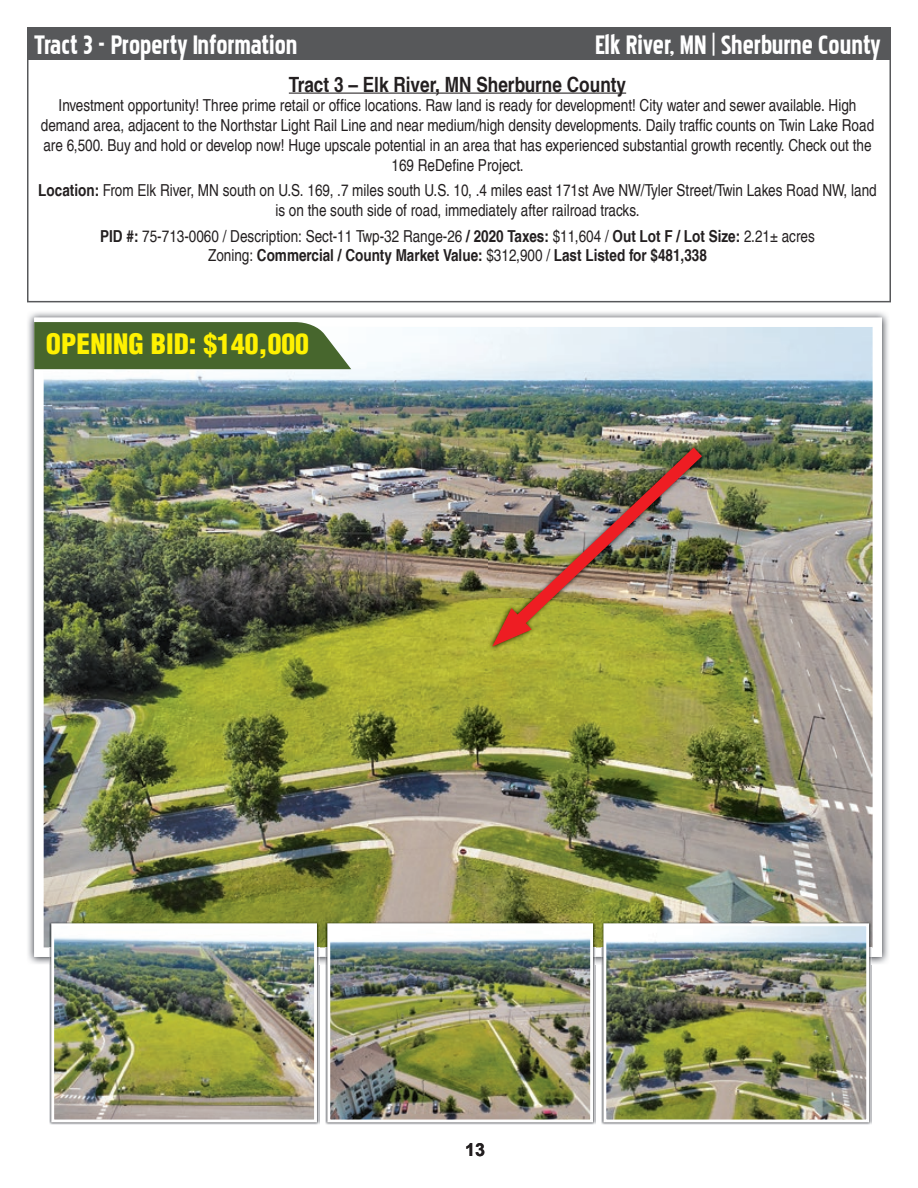
<style>
.page{position:relative;width:918px;height:1188px;background:#fff}
.page>*{position:absolute;margin:0;border:0;box-sizing:border-box;transform-origin:0 0}
.t1{font:33px "Pakenham";color:#fff}
.t2{font:900 condensed 27.45px "Helvetica LT Pro";color:#fff101}
.t3{font:700 condensed 21px "Helvetica LT Pro";color:#231f20}
.t4{font:700 18px "Arial";color:#231f20}
.t5{font:condensed 16.5px/19.8px "Helvetica LT Pro";color:#231f20;text-align:center}
.t6{font:700 condensed 16.5px/19.8px "Helvetica LT Pro";color:#231f20;text-align:center}
.s1{font-size:30px}
.s2{font-weight:700}
.s3{font-weight:400}
</style>
<div class="page">
<div style="left:27px;top:41px;width:864px;height:261px;background:#fff;border:2px solid #57585a"></div>
<div style="left:27px;top:28px;width:864px;height:32px;background:#57585a"></div>
<img style="left:28px;top:312px;width:861px;height:48px">
<img style="left:28px;top:360px;width:21px;height:604px">
<img style="left:871px;top:360px;width:18px;height:604px">
<svg style="left:319px;top:957px;width:6px;height:7px"></svg>
<svg style="left:595px;top:957px;width:6px;height:7px"></svg>
<img style="left:34px;top:318px;width:848px;height:639px">
<svg style="left:34px;top:322px;width:317px;height:47px;background:#526f39"></svg>
<img style="left:49px;top:921px;width:270px;height:204px">
<img style="left:55px;top:927px;width:258px;height:191px">
<div style="left:51px;top:923px;width:266px;height:199px;border:3px solid #fff"></div>
<img style="left:325px;top:921px;width:270px;height:204px">
<img style="left:331px;top:927px;width:258px;height:191px">
<div style="left:327px;top:923px;width:266px;height:199px;border:3px solid #fff"></div>
<hr style="left:289px;top:93px;width:337px;height:1px;background:#231f20">
<img style="left:601px;top:921px;width:270px;height:204px">
<img style="left:607px;top:927px;width:258px;height:191px">
<div style="left:603px;top:923px;width:266px;height:199px;border:3px solid #fff"></div>
<img style="left:488px;top:444px;width:218px;height:207px">
<img style="left:492px;top:435px;width:223px;height:212px">
<svg style="left:492px;top:608px;width:40px;height:39px;background:#c36229"></svg>
<h1 class="t1" style="left:34px;top:30px;width:265px">Tract 3 - Property Information</h1>
<h1 class="t1" style="left:595px;top:30px;width:287px">Elk River, MN <span class="s1">|</span> Sherburne County</h1>
<p class="t3" style="left:289px;top:71px;width:339px">Tract 3 – Elk River, MN Sherburne County</p>
<p class="t5" style="left:41px;top:95px;width:835px">Investment opportunity! Three prime retail or office locations. Raw land is ready for development! City water and sewer available. High demand area, adjacent to the Northstar Light Rail Line and near medium/high density developments. Daily traffic counts on Twin Lake Road are 6,500. Buy and hold or develop now! Huge upscale potential in an area that has experienced substantial growth recently. Check out the 169 ReDefine Project.</p>
<p class="t5" style="left:38px;top:180px;width:840px"><span class="s2">Location:</span> From Elk River, MN south on U.S. 169, .7 miles south U.S. 10, .4 miles east 171st Ave NW/Tyler Street/Twin Lakes Road NW, land is on the south side of road, immediately after railroad tracks.</p>
<p class="t6" style="left:100px;top:226px;width:716px">PID #: <span class="s3">75-713-0060 / Description: Sect-11 Twp-32 Range-26</span> / 2020 Taxes: <span class="s3">$11,604 /</span> Out Lot F / Lot Size: <span class="s3">2.21± acres<br>Zoning:</span> Commercial / County Market Value: <span class="s3">$312,900 /</span> Last Listed for $481,338</p>
<h2 class="t2" style="left:46px;top:327px;width:264px">OPENING BID: $140,000</h2>
<p class="t4" style="left:465px;top:1137px;width:22px">13</p>
</div>
